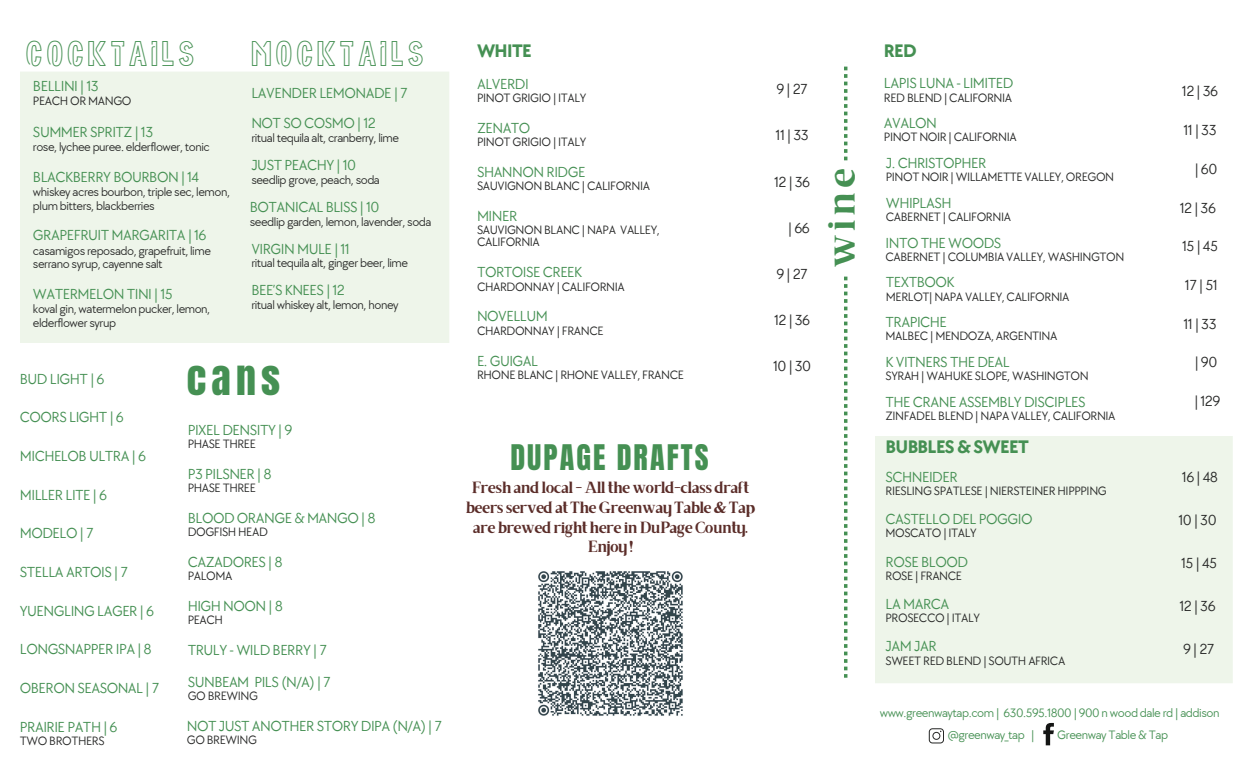
<style>
.page{position:relative;width:1260px;height:765px;background:#fff}
.page>*{position:absolute;margin:0;border:0;box-sizing:border-box;transform-origin:0 0}
.t1{font:40px "Brixton TC";color:#459053}
.t2{font:40px "Anton";color:#459053}
.t3{font:31.25px "Neoneon";letter-spacing:.075em;color:#459053}
.t4{font:30px "Anton";letter-spacing:.07em;color:#459053}
.t5{font:700 18.75px "TT Chocolates";letter-spacing:-.035em;color:#459053}
.t6{font:16.25px/19.8px "Brixton TC";letter-spacing:-.035em;color:#5b2d29;text-align:center}
.t7{font:15px "TT Chocolates";letter-spacing:-.035em;color:#459053}
.t8{font:15px "TT Chocolates";letter-spacing:-.035em;color:#282928}
.t9{font:12.5px/12.2px "TT Chocolates";letter-spacing:-.035em;color:#282928}
.t10{font:12.5px "TT Chocolates";letter-spacing:-.035em;color:#459053}
</style>
<div class="page">
<div style="left:875px;top:436px;width:358px;height:247px;background:#eef5ea"></div>
<svg style="left:844px;top:66px;width:4px;height:612px"></svg>
<svg style="left:1043px;top:723px;width:11px;height:22px"></svg>
<svg style="left:929px;top:728px;width:15px;height:15px"></svg>
<div style="left:20px;top:72px;width:429px;height:271px;background:#eef5ea"></div>
<img style="left:538px;top:571px;width:145px;height:145px">
<p class="t3" style="left:26px;top:41px;width:172px">COCKTAILS</p>
<p class="t3" style="left:252px;top:41px;width:175px">MOCKTAILS</p>
<p class="t7" style="left:33px;top:78px;width:67px">BELLINI | 13</p>
<h5 class="t9" style="left:33px;top:96px;width:100px">PEACH OR MANGO</h5>
<p class="t7" style="left:33px;top:124px;width:122px">SUMMER SPRITZ | 13</p>
<p class="t9" style="left:33px;top:142px;width:178px">rose, lychee puree. elderflower, tonic</p>
<h5 class="t7" style="left:33px;top:169px;width:168px">BLACKBERRY BOURBON | 14</h5>
<p class="t9" style="left:33px;top:187px;width:199px">whiskey acres bourbon, triple sec, lemon,</p>
<p class="t9" style="left:33px;top:200px;width:123px">plum bitters, blackberries</p>
<h5 class="t7" style="left:33px;top:227px;width:175px">GRAPEFRUIT MARGARITA | 16</h5>
<p class="t9" style="left:33px;top:244px;width:179px;line-height:13.1px">casamigos reposado, grapefruit, lime serrano syrup, cayenne salt</p>
<p class="t7" style="left:33px;top:285px;width:141px">WATERMELON TINI | 15</p>
<h5 class="t9" style="left:33px;top:302px;width:179px;line-height:14px">koval gin, watermelon pucker, lemon, elderflower syrup</h5>
<h5 class="t7" style="left:251px;top:84px;width:158px">LAVENDER LEMONADE | 7</h5>
<p class="t7" style="left:251px;top:114px;width:126px">NOT SO COSMO | 12</p>
<p class="t9" style="left:251px;top:132px;width:149px">ritual tequila alt, cranberry, lime</p>
<h5 class="t7" style="left:251px;top:156px;width:106px">JUST PEACHY | 10</h5>
<p class="t9" style="left:251px;top:174px;width:130px">seedlip grove, peach, soda</p>
<p class="t7" style="left:250px;top:199px;width:131px">BOTANICAL BLISS | 10</p>
<h5 class="t9" style="left:250px;top:216px;width:183px">seedlip garden, lemon, lavender, soda</h5>
<p class="t7" style="left:251px;top:240px;width:100px">VIRGIN MULE | 11</p>
<p class="t9" style="left:251px;top:257px;width:158px">ritual tequila alt, ginger beer, lime</p>
<h5 class="t7" style="left:251px;top:282px;width:95px">BEE’S KNEES | 12</h5>
<h5 class="t9" style="left:251px;top:299px;width:149px">ritual whiskey alt, lemon, honey</h5>
<h6 class="t7" style="left:20px;top:370px;width:86px">BUD LIGHT | 6</h6>
<h5 class="t7" style="left:20px;top:409px;width:106px">COORS LIGHT | 6</h5>
<h5 class="t7" style="left:20px;top:448px;width:128px">MICHELOB ULTRA | 6</h5>
<h5 class="t7" style="left:20px;top:486px;width:89px">MILLER LITE | 6</h5>
<h5 class="t7" style="left:20px;top:525px;width:75px">MODELO | 7</h5>
<h5 class="t7" style="left:20px;top:564px;width:110px">STELLA ARTOIS | 7</h5>
<h2 class="t7" style="left:20px;top:602px;width:136px">YUENGLING LAGER | 6</h2>
<p class="t7" style="left:20px;top:641px;width:134px">LONGSNAPPER IPA | 8</p>
<p class="t7" style="left:20px;top:680px;width:141px">OBERON SEASONAL | 7</p>
<p class="t7" style="left:20px;top:718px;width:99px">PRAIRIE PATH | 6</p>
<p class="t9" style="left:20px;top:735px;width:86px">TWO BROTHERS</p>
<p class="t2" style="left:187px;top:349px;width:95px">cans</p>
<p class="t7" style="left:188px;top:421px;width:106px">PIXEL DENSITY | 9</p>
<p class="t9" style="left:188px;top:438px;width:70px">PHASE THREE</p>
<p class="t7" style="left:188px;top:465px;width:85px">P3 PILSNER | 8</p>
<p class="t9" style="left:188px;top:482px;width:70px">PHASE THREE</p>
<h5 class="t7" style="left:188px;top:509px;width:189px">BLOOD ORANGE &amp; MANGO | 8</h5>
<h5 class="t9" style="left:188px;top:526px;width:82px">DOGFISH HEAD</h5>
<p class="t7" style="left:188px;top:553px;width:96px">CAZADORES | 8</p>
<p class="t9" style="left:188px;top:570px;width:46px">PALOMA</p>
<h5 class="t7" style="left:188px;top:597px;width:97px">HIGH NOON | 8</h5>
<h5 class="t9" style="left:188px;top:614px;width:37px">PEACH</h5>
<p class="t7" style="left:188px;top:641px;width:141px">TRULY - WILD BERRY | 7</p>
<p class="t7" style="left:188px;top:673px;width:145px">SUNBEAM PILS (N/A) | 7</p>
<h5 class="t9" style="left:188px;top:690px;width:72px">GO BREWING</h5>
<p class="t7" style="left:187px;top:717px;width:257px">NOT JUST ANOTHER STORY DIPA (N/A) | 7</p>
<h5 class="t9" style="left:187px;top:734px;width:72px">GO BREWING</h5>
<p class="t5" style="left:477px;top:41px;width:56px">WHITE</p>
<p class="t7" style="left:477px;top:76px;width:53px">ALVERDI</p>
<p class="t9" style="left:477px;top:92px;width:111px">PINOT GRIGIO | ITALY</p>
<p class="t7" style="left:477px;top:120px;width:55px">ZENATO</p>
<p class="t9" style="left:477px;top:136px;width:111px">PINOT GRIGIO | ITALY</p>
<p class="t7" style="left:477px;top:164px;width:110px">SHANNON RIDGE</p>
<p class="t9" style="left:477px;top:180px;width:175px">SAUVIGNON BLANC | CALIFORNIA</p>
<p class="t7" style="left:477px;top:208px;width:42px">MINER</p>
<p class="t9" style="left:477px;top:224px;width:184px">SAUVIGNON BLANC | NAPA VALLEY,<br>CALIFORNIA</p>
<p class="t7" style="left:477px;top:264px;width:107px">TORTOISE CREEK</p>
<p class="t9" style="left:477px;top:281px;width:149px">CHARDONNAY | CALIFORNIA</p>
<p class="t7" style="left:477px;top:308px;width:73px">NOVELLUM</p>
<p class="t9" style="left:477px;top:325px;width:128px">CHARDONNAY | FRANCE</p>
<p class="t7" style="left:477px;top:352px;width:63px">E. GUIGAL</p>
<p class="t9" style="left:477px;top:369px;width:209px">RHONE BLANC | RHONE VALLEY, FRANCE</p>
<h3 class="t8" style="left:776px;top:81px;width:33px">9|27</h3>
<p class="t8" style="left:776px;top:127px;width:35px">11|33</p>
<p class="t8" style="left:774px;top:173px;width:38px">12|36</p>
<p class="t8" style="left:788px;top:219px;width:23px">|66</p>
<p class="t8" style="left:776px;top:266px;width:33px">9|27</p>
<p class="t8" style="left:774px;top:312px;width:38px">12|36</p>
<p class="t8" style="left:773px;top:358px;width:40px">10|30</p>
<h1 class="t1" style="left:826px;top:268px;width:102px;rotate:-90deg">wine</h1>
<p class="t4" style="left:510px;top:436px;width:200px">DUPAGE DRAFTS</p>
<h5 class="t6" style="left:466px;top:480px;width:291px">Fresh and local - All the world-class draft beers served at The Greenway Table &amp; Tap are brewed right here in DuPage County.<br>Enjoy !</h5>
<p class="t5" style="left:884px;top:41px;width:34px">RED</p>
<h5 class="t7" style="left:884px;top:75px;width:131px">LAPIS LUNA - LIMITED</h5>
<p class="t9" style="left:884px;top:92px;width:130px">RED BLEND | CALIFORNIA</p>
<p class="t8" style="left:1182px;top:83px;width:38px">12|36</p>
<p class="t7" style="left:884px;top:115px;width:55px">AVALON</p>
<p class="t9" style="left:884px;top:131px;width:134px">PINOT NOIR | CALIFORNIA</p>
<h5 class="t8" style="left:1184px;top:122px;width:35px">11|33</h5>
<p class="t7" style="left:886px;top:155px;width:102px">J. CHRISTOPHER</p>
<p class="t9" style="left:886px;top:171px;width:230px">PINOT NOIR | WILLAMETTE VALLEY, OREGON</p>
<p class="t8" style="left:1195px;top:160px;width:24px">|60</p>
<h5 class="t7" style="left:886px;top:194px;width:67px">WHIPLASH</h5>
<h5 class="t9" style="left:886px;top:211px;width:127px">CABERNET | CALIFORNIA</h5>
<p class="t8" style="left:1180px;top:199px;width:38px">12|36</p>
<p class="t7" style="left:886px;top:234px;width:117px">INTO THE WOODS</p>
<p class="t9" style="left:886px;top:251px;width:240px">CABERNET | COLUMBIA VALLEY, WASHINGTON</p>
<p class="t8" style="left:1182px;top:238px;width:38px">15|45</p>
<h5 class="t7" style="left:886px;top:274px;width:70px">TEXTBOOK</h5>
<h5 class="t9" style="left:886px;top:291px;width:185px">MERLOT| NAPA VALLEY, CALIFORNIA</h5>
<p class="t8" style="left:1185px;top:276px;width:34px">17|51</p>
<h5 class="t7" style="left:886px;top:314px;width:63px">TRAPICHE</h5>
<p class="t9" style="left:886px;top:330px;width:173px">MALBEC | MENDOZA, ARGENTINA</p>
<p class="t8" style="left:1184px;top:315px;width:35px">11|33</p>
<p class="t7" style="left:886px;top:353px;width:126px">K VITNERS THE DEAL</p>
<p class="t9" style="left:886px;top:370px;width:205px">SYRAH | WAHUKE SLOPE, WASHINGTON</p>
<h5 class="t8" style="left:1195px;top:354px;width:24px">|90</h5>
<p class="t7" style="left:886px;top:393px;width:202px">THE CRANE ASSEMBLY DISCIPLES</p>
<h5 class="t9" style="left:886px;top:410px;width:232px">ZINFADEL BLEND | NAPA VALLEY, CALIFORNIA</h5>
<p class="t8" style="left:1194px;top:393px;width:28px">| 129</p>
<p class="t5" style="left:886px;top:437px;width:145px">BUBBLES &amp; SWEET</p>
<p class="t7" style="left:886px;top:468px;width:74px">SCHNEIDER</p>
<h1 class="t9" style="left:886px;top:485px;width:223px">RIESLING SPATLESE | NIERSTEINER HIPPPING</h1>
<p class="t8" style="left:1182px;top:468px;width:38px">16|48</p>
<p class="t7" style="left:886px;top:511px;width:149px">CASTELLO DEL POGGIO</p>
<p class="t9" style="left:886px;top:527px;width:93px">MOSCATO | ITALY</p>
<p class="t8" style="left:1178px;top:511px;width:40px">10|30</p>
<h5 class="t7" style="left:886px;top:553px;width:84px">ROSE BLOOD</h5>
<p class="t9" style="left:886px;top:570px;width:78px">ROSE | FRANCE</p>
<h5 class="t8" style="left:1181px;top:555px;width:38px">15|45</h5>
<p class="t7" style="left:886px;top:595px;width:65px">LA MARCA</p>
<h5 class="t9" style="left:886px;top:612px;width:96px">PROSECCO | ITALY</h5>
<p class="t8" style="left:1179px;top:598px;width:38px">12|36</p>
<h5 class="t7" style="left:886px;top:638px;width:53px">JAM JAR</h5>
<p class="t9" style="left:886px;top:655px;width:181px">SWEET RED BLEND | SOUTH AFRICA</p>
<p class="t8" style="left:1183px;top:641px;width:33px">9|27</p>
<p class="t10" style="left:880px;top:705px;width:341px">www.greenwaytap.com | 630.595.1800 | 900 n wood dale rd | addison</p>
<p class="t10" style="left:947px;top:728px;width:89px">@greenway_tap |</p>
<p class="t10" style="left:1057px;top:728px;width:112px">Greenway Table &amp; Tap</p>
</div>
